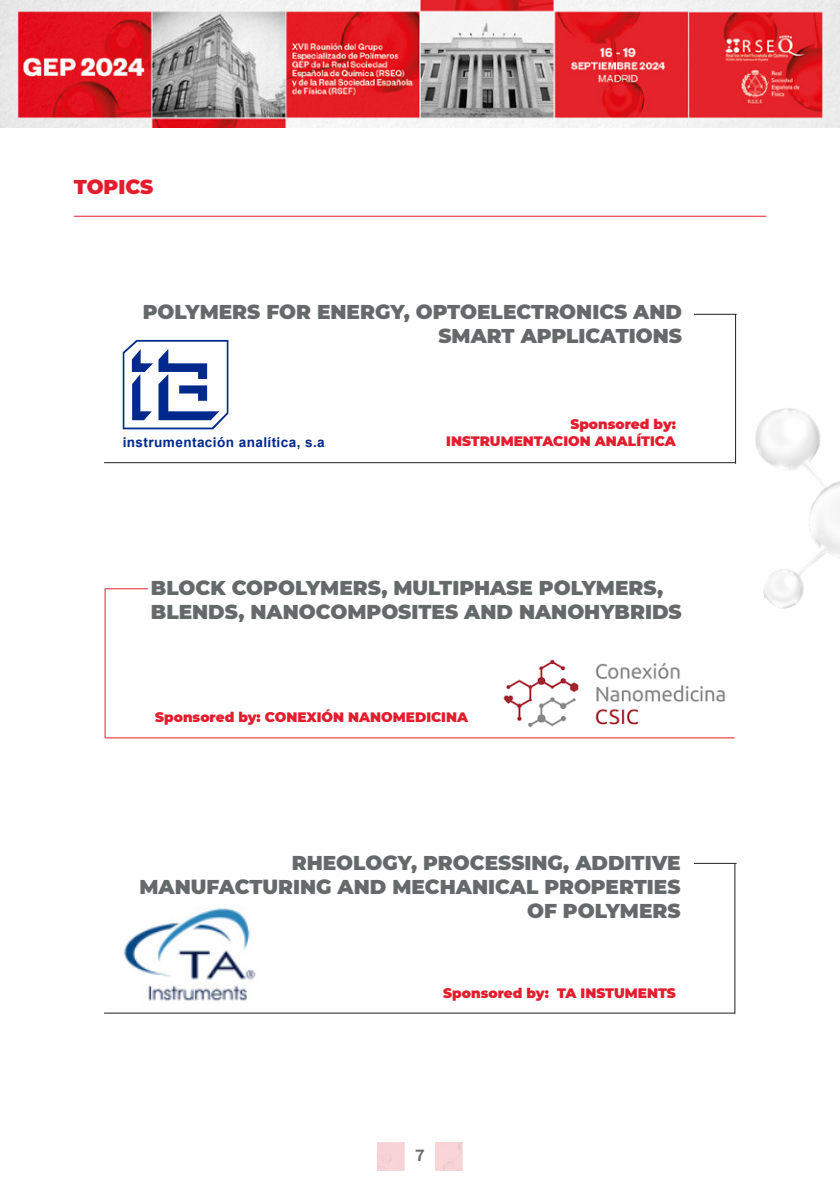
<style>
.page{position:relative;width:840px;height:1191px;background:#fff}
.page>*{position:absolute;margin:0;border:0;box-sizing:border-box;transform-origin:0 0}
.Texto_común{font:900 20px/24px "Montserrat";color:#66696a;text-align:right}
.CABECERO_ROJO{font:900 20px "Montserrat";letter-spacing:-.01em;color:#e31d2d}
.t1{font:500 18px "Founders Grotesk";color:#6e6d6d}
.Texto_común-2{font:900 13.6px "Montserrat";color:#e31d2d}
.t2{font:700 13.6px "Arial";letter-spacing:.03em;color:#00298d}
</style>
<div class="page">
<img style="left:0;top:0;width:839px;height:127px">
<img style="left:731px;top:381px;width:108px;height:228px">
<img style="left:487px;top:659px;width:248px;height:80px">
<img style="left:105px;top:908px;width:180px;height:106px">
<hr style="left:74px;top:216px;width:691px;height:1px;background:#e31d2d">
<hr style="left:105px;top:737px;width:629px;height:1px;background:#e31d2d">
<hr style="left:105px;top:588px;width:1px;height:150px;background:#e31d2d">
<hr style="left:105px;top:588px;width:43px;height:1px;background:#e31d2d">
<hr style="left:734px;top:863px;width:1px;height:150px;background:#231f20">
<hr style="left:693px;top:863px;width:43px;height:1px;background:#231f20">
<hr style="left:104px;top:1012px;width:630px;height:1px;background:#231f20">
<hr style="left:734px;top:314px;width:1px;height:150px;background:#231f20">
<hr style="left:693px;top:314px;width:43px;height:1px;background:#231f20">
<hr style="left:104px;top:462px;width:630px;height:1px;background:#231f20">
<svg style="left:123px;top:340px;width:105px;height:89px"></svg>
<p class="CABECERO_ROJO" style="left:74px;top:172px;width:81px">TOPICS</p>
<p class="Texto_común" style="left:143px;top:299px;width:540px">POLYMERS FOR ENERGY, OPTOELECTRONICS AND<br>SMART APPLICATIONS</p>
<p class="Texto_común-2" style="left:570px;top:414px;width:107px">Sponsored by:</p>
<p class="t2" style="left:123px;top:433px;width:208px">instrumentación analítica, s.a.</p>
<p class="Texto_común-2" style="left:446px;top:430px;width:231px">INSTRUMENTACION ANALÍTICA</p>
<p class="Texto_común" style="left:151px;top:574px;width:532px;text-align:left">BLOCK COPOLYMERS, MULTIPHASE POLYMERS,<br>BLENDS, NANOCOMPOSITES AND NANOHYBRIDS</p>
<p class="Texto_común-2" style="left:155px;top:706px;width:314px">Sponsored by: CONEXIÓN NANOMEDICINA</p>
<p class="Texto_común" style="left:139px;top:849px;width:542px">RHEOLOGY, PROCESSING, ADDITIVE<br>MANUFACTURING AND MECHANICAL PROPERTIES<br>OF POLYMERS</p>
<p class="Texto_común-2" style="left:443px;top:983px;width:234px">Sponsored by: TA INSTUMENTS</p>
<p class="t1" style="left:415px;top:1144px;width:10px">7</p>
</div>
